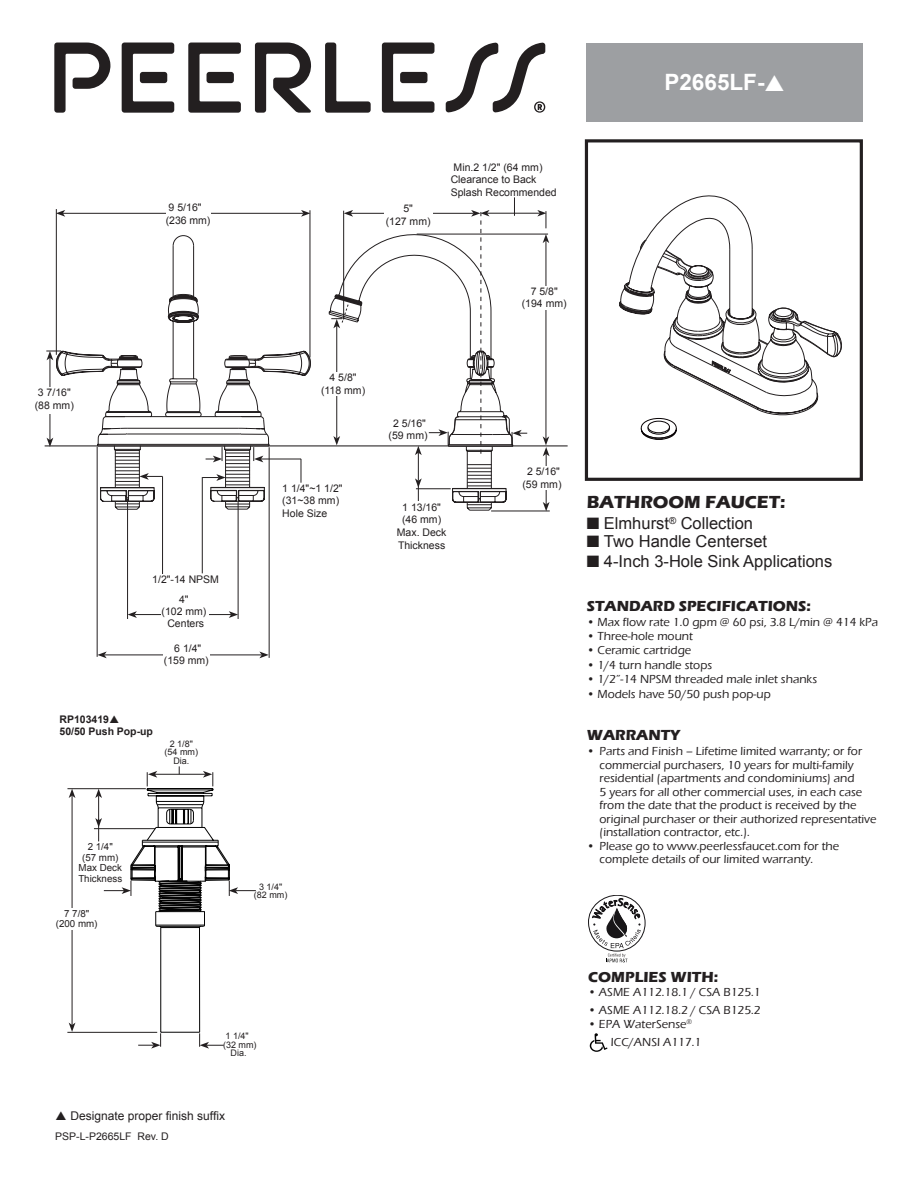
<style>
.page{position:relative;width:918px;height:1188px;background:#fff}
.page>*{position:absolute;margin:0;border:0;box-sizing:border-box;transform-origin:0 0}
.t1{font:700 22.5px "Arial";color:#fff}
.t2{font:700 18px "Eras ITC";color:#231f20}
.t3{font:16.5px "Arial";color:#231f20}
.t4{font:700 15px "Eras ITC";color:#231f20}
.t5{font:500 12px/13.5px "Eras ITC";color:#231f20}
.t6{font:12px "Arial";color:#231f20}
.t7{font:10.5px/12.6px "Arial";color:#231f20;text-align:center}
.t8{font:700 10.5px/12px "Arial";letter-spacing:-.005em;color:#231f20}
.t9{font:9.75px/10.5px "Arial";color:#231f20;text-align:center}
.t10{font:9px/8.2px "Arial";color:#231f20;text-align:center}
</style>
<div class="page">
<svg style="left:56px;top:420px;width:250px;height:27px"></svg>
<svg style="left:56px;top:235px;width:254px;height:185px"></svg>
<svg style="left:107px;top:294px;width:204px;height:141px"></svg>
<div style="left:585px;top:139px;width:278px;height:342px;border:3px solid #231f20"></div>
<div style="left:586px;top:43px;width:277px;height:79px;background:#9d9fa2"></div>
<hr style="left:45px;top:445px;width:523px;height:1px;background:#231f20">
<svg style="left:54px;top:43px;width:57px;height:70px"></svg>
<svg style="left:122px;top:43px;width:52px;height:70px"></svg>
<div style="left:140px;top:72px;width:27px;height:11px;background:#231f20;border-radius:3px"></div>
<svg style="left:188px;top:43px;width:53px;height:70px"></svg>
<div style="left:207px;top:72px;width:27px;height:11px;background:#231f20;border-radius:3px"></div>
<svg style="left:382px;top:43px;width:52px;height:70px"></svg>
<div style="left:400px;top:72px;width:27px;height:11px;background:#231f20;border-radius:3px"></div>
<svg style="left:325px;top:43px;width:46px;height:70px"></svg>
<svg style="left:255px;top:43px;width:56px;height:70px"></svg>
<svg style="left:446px;top:43px;width:99px;height:70px"></svg>
<hr style="left:487px;top:213px;width:53px;height:1px;background:#231f20">
<svg style="left:641px;top:418px;width:36px;height:22px"></svg>
<svg style="left:619px;top:282px;width:223px;height:73px"></svg>
<svg style="left:628px;top:196px;width:210px;height:220px"></svg>
<hr style="left:127px;top:499px;width:1px;height:120px;background:#231f20">
<hr style="left:238px;top:502px;width:1px;height:117px;background:#231f20">
<hr style="left:134px;top:614px;width:97px;height:1px;background:#231f20">
<svg style="left:128px;top:611px;width:9px;height:7px"></svg>
<svg style="left:229px;top:611px;width:9px;height:7px"></svg>
<div style="left:162px;top:594px;width:47px;height:36px;background:#fff"></div>
<hr style="left:97px;top:447px;width:1px;height:210px;background:#231f20">
<hr style="left:269px;top:447px;width:1px;height:211px;background:#231f20">
<hr style="left:104px;top:655px;width:158px;height:1px;background:#231f20">
<svg style="left:97px;top:652px;width:10px;height:6px"></svg>
<svg style="left:259px;top:652px;width:10px;height:6px"></svg>
<div style="left:163px;top:643px;width:46px;height:27px;background:#fff"></div>
<svg style="left:100px;top:445px;width:63px;height:65px"></svg>
<hr style="left:162px;top:476px;width:1px;height:98px;background:#231f20">
<hr style="left:202px;top:477px;width:1px;height:96px;background:#231f20">
<hr style="left:56px;top:209px;width:1px;height:146px;background:#231f20">
<hr style="left:310px;top:210px;width:1px;height:147px;background:#231f20">
<hr style="left:63px;top:213px;width:240px;height:1px;background:#231f20">
<svg style="left:56px;top:210px;width:9px;height:7px"></svg>
<svg style="left:301px;top:210px;width:9px;height:7px"></svg>
<div style="left:166px;top:202px;width:44px;height:23px;background:#fff"></div>
<hr style="left:261px;top:459px;width:40px;height:1px;background:#231f20">
<svg style="left:202px;top:445px;width:63px;height:65px"></svg>
<svg style="left:301px;top:459px;width:1px;height:24px"></svg>
<hr style="left:50px;top:358px;width:1px;height:82px;background:#231f20">
<svg style="left:46px;top:351px;width:15px;height:9px"></svg>
<svg style="left:47px;top:438px;width:6px;height:9px"></svg>
<div style="left:32px;top:387px;width:45px;height:27px;background:#fff"></div>
<hr style="left:491px;top:511px;width:59px;height:1px;background:#231f20">
<hr style="left:546px;top:454px;width:1px;height:50px;background:#231f20">
<svg style="left:543px;top:502px;width:7px;height:9px"></svg>
<div style="left:519px;top:466px;width:46px;height:24px;background:#fff"></div>
<svg style="left:329px;top:197px;width:198px;height:314px"></svg>
<div style="left:319px;top:372px;width:48px;height:24px;background:#fff"></div>
<svg style="left:537px;top:210px;width:10px;height:18px"></svg>
<hr style="left:417px;top:234px;width:131px;height:1px;background:#231f20">
<hr style="left:546px;top:241px;width:1px;height:198px;background:#231f20">
<svg style="left:543px;top:436px;width:7px;height:20px"></svg>
<svg style="left:543px;top:234px;width:6px;height:9px"></svg>
<div style="left:520px;top:286px;width:48px;height:23px;background:#fff"></div>
<hr style="left:67px;top:1032px;width:90px;height:1px;background:#231f20">
<hr style="left:67px;top:788px;width:79px;height:1px;background:#231f20">
<hr style="left:72px;top:796px;width:1px;height:229px;background:#231f20">
<svg style="left:69px;top:789px;width:6px;height:9px"></svg>
<svg style="left:69px;top:1023px;width:6px;height:9px"></svg>
<div style="left:56px;top:908px;width:42px;height:22px;background:#fff"></div>
<hr style="left:94px;top:828px;width:61px;height:1px;background:#231f20">
<svg style="left:95px;top:766px;width:161px;height:283px"></svg>
<svg style="left:590px;top:1033px;width:17px;height:19px"></svg>
<svg style="left:588px;top:895px;width:57px;height:67px"></svg>
<h1 class="t1" style="left:664px;top:68px;width:122px">P2665LF-▲</h1>
<p class="t7" style="left:166px;top:201px;width:46px;text-align:left">9 5/16" (236 mm)</p>
<p class="t7" style="left:386px;top:202px;width:46px">5"<br>(127 mm)</p>
<p class="t7" style="left:451px;top:161px;width:108px;text-align:left">Min.2 1/2" (64 mm)<br>Clearance to Back<br>Splash Recommended</p>
<p class="t7" style="left:522px;top:285px;width:46px">7 5/8" (194 mm)</p>
<p class="t7" style="left:35px;top:386px;width:41px;text-align:left">3 7/16" (88 mm)</p>
<p class="t7" style="left:152px;top:573px;width:68px">1/2"-14 NPSM</p>
<p class="t7" style="left:162px;top:593px;width:46px;line-height:12px">4"<br>(102 mm)<br>Centers</p>
<p class="t7" style="left:164px;top:642px;width:46px">6 1/4" (159 mm)</p>
<p class="t8" style="left:60px;top:714px;width:95px">RP103419<br>50/50 Push Pop-up</p>
<p class="t10" style="left:165px;top:740px;width:35px">2 1/8" (54 mm)<br>Dia.</p>
<p class="t9" style="left:78px;top:842px;width:45px">2 1/4"<br>(57 mm)<br>Max Deck<br>Thickness</p>
<p class="t9" style="left:56px;top:908px;width:43px">7 7/8" (200 mm)</p>
<p class="t7" style="left:321px;top:371px;width:46px">4 5/8" (118 mm)</p>
<p class="t7" style="left:282px;top:482px;width:62px;text-align:left">1 1/4"~1 1/2" (31~38 mm)<br>Hole Size</p>
<p class="t7" style="left:389px;top:417px;width:41px">2 5/16" (59 mm)</p>
<p class="t7" style="left:397px;top:501px;width:51px">1 13/16" (46 mm)<br>Max. Deck<br>Thickness</p>
<p class="t10" style="left:254px;top:882px;width:35px">3 1/4" (82 mm)</p>
<p class="t10" style="left:223px;top:1032px;width:35px">1 1/4" (32 mm)<br>Dia.</p>
<p class="t6" style="left:70px;top:1109px;width:156px">Designate proper finish suffix</p>
<p class="t7" style="left:55px;top:1130px;width:115px">PSP-L-P2665LF Rev. D</p>
<p class="t7" style="left:522px;top:465px;width:41px">2 5/16" (59 mm)</p>
<h2 class="t2" style="left:587px;top:492px;width:200px">BATHROOM FAUCET:</h2>
<h3 class="t3" style="left:587px;top:514px;width:168px">■ Elmhurst<sup>®</sup> Collection</h3>
<h3 class="t3" style="left:587px;top:532px;width:182px">■ Two Handle Centerset</h3>
<h3 class="t3" style="left:587px;top:552px;width:247px">■ 4-Inch 3-Hole Sink Applications</h3>
<p class="t4" style="left:587px;top:598px;width:226px">STANDARD SPECIFICATIONS:</p>
<p class="t5" style="left:587px;top:615px;width:293px">• Max flow rate 1.0 gpm @ 60 psi, 3.8 L/min @ 414 kPa</p>
<p class="t5" style="left:587px;top:630px;width:108px">• Three-hole mount</p>
<p class="t5" style="left:587px;top:644px;width:106px">• Ceramic cartridge</p>
<p class="t5" style="left:587px;top:658px;width:127px">• 1/4 turn handle stops</p>
<p class="t5" style="left:587px;top:673px;width:232px">• 1/2”-14 NPSM threaded male inlet shanks</p>
<p class="t5" style="left:587px;top:687px;width:185px">• Models have 50/50 push pop-up</p>
<p class="t4" style="left:587px;top:726px;width:95px">WARRANTY</p>
<p class="t5" style="left:600px;top:745px;width:279px;text-indent:-13px">• Parts and Finish – Lifetime limited warranty; or for commercial purchasers, 10 years for multi-family residential (apartments and condominiums) and<br>5 years for all other commercial uses, in each case from the date that the product is received by the original purchaser or their authorized representative (installation contractor, etc.).</p>
<p class="t5" style="left:600px;top:839px;width:241px;text-indent:-13px">• Please go to www.peerlessfaucet.com for the complete details of our limited warranty.</p>
<p class="t4" style="left:588px;top:968px;width:131px">COMPLIES WITH:</p>
<p class="t5" style="left:588px;top:986px;width:174px">• ASME A112.18.1 / CSA B125.1</p>
<p class="t5" style="left:588px;top:1003px;width:174px">• ASME A112.18.2 / CSA B125.2</p>
<p class="t5" style="left:611px;top:1015px;width:92px;line-height:18.1px;text-indent:-23px">• EPA WaterSense<sup>®<br></sup>ICC/ANSI A117.1</p>
</div>
